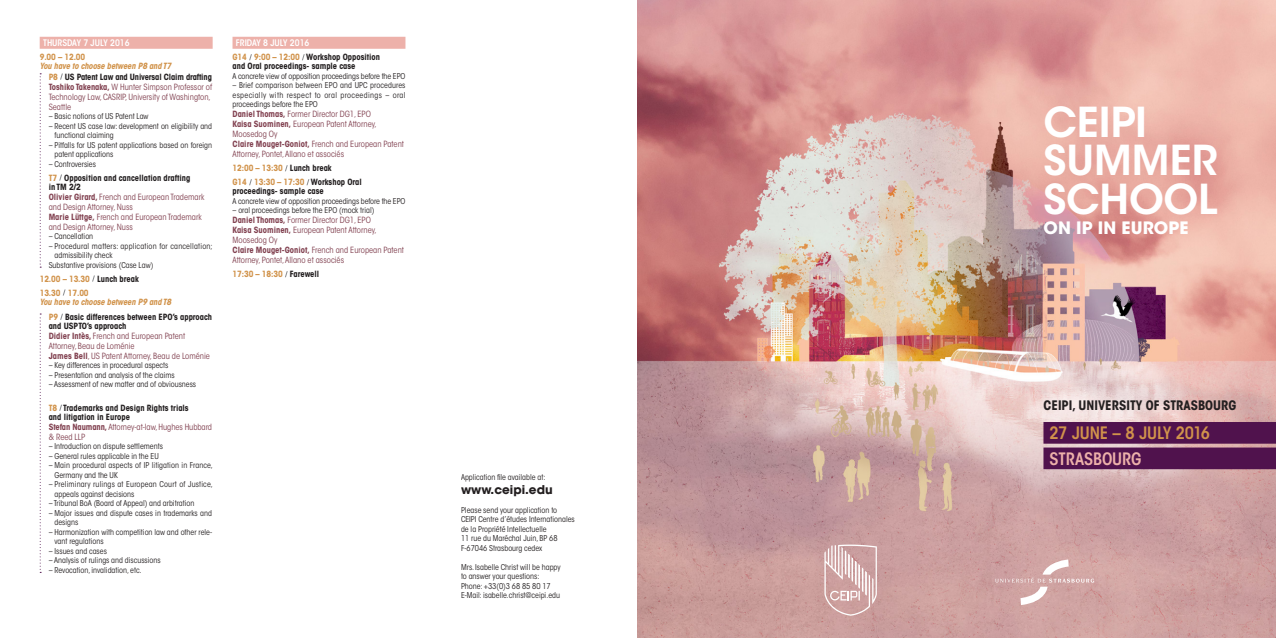
<style>
.page{position:relative;width:1276px;height:638px;background:#fff}
.page>*{position:absolute;margin:0;border:0;box-sizing:border-box;transform-origin:0 0}
.t1{font:600 41px "ITC Avant Garde Std";color:#fff}
.jour{font:600 condensed 17px "ITC Avant Garde Std";letter-spacing:-.015em;color:#d1934b}
.t2{font:700 17px "ITC Avant Garde Std";letter-spacing:.005em;color:#fff}
.jour-2{font:600 condensed 17px "ITC Avant Garde Std";letter-spacing:-.005em;color:#edb1aa}
.L1{font:700 condensed 13px "ITC Avant Garde Std";letter-spacing:.005em;color:#231f20}
.t3{font:700 12px "ITC Avant Garde Std";color:#231f20}
.jour-3{font:600 condensed 9px "ITC Avant Garde Std";color:#fff}
.L2{font:condensed 8.5px/10px "ITC Avant Garde Std";color:#824251}
.L1-2{font:700 condensed 8.5px/9px "ITC Avant Garde Std";color:#231f20}
.L1-3{font:italic 700 condensed 8.5px/9px "ITC Avant Garde Std";letter-spacing:-.01em;color:#d1934b}
.L1-4{font:700 condensed 8.5px "ITC Avant Garde Std";letter-spacing:-.01em;color:#d1934b}
.texte{font:condensed 8.5px/10px "ITC Avant Garde Std";letter-spacing:-.01em;color:#824251}
.texte-2{font:condensed 8px/9.5px "ITC Avant Garde Std";color:#231f20}
.texte-3{font:condensed 8px/9.5px "ITC Avant Garde Std";letter-spacing:.02em;color:#231f20}
.texte-4{font:condensed 8px/9.5px "ITC Avant Garde Std";letter-spacing:.025em;color:#231f20}
.s1{font-style:normal}
.s2{color:#d1934b}
.s3{font-weight:700}
.s4{color:#231f20}
</style>
<div class="page">
<img style="left:638px;top:0;width:638px;height:638px">
<svg style="left:824px;top:544px;width:53px;height:72px;background:#d6b4b3"></svg>
<svg style="left:995px;top:559px;width:99px;height:46px;background:#d4acab"></svg>
<div style="left:40px;top:37px;width:173px;height:12px;background:#edb1aa"></div>
<svg style="left:40px;top:73px;width:1px;height:195px"></svg>
<svg style="left:60px;top:73px;width:3px;height:7px"></svg>
<svg style="left:59px;top:174px;width:3px;height:7px"></svg>
<svg style="left:92px;top:275px;width:3px;height:7px"></svg>
<svg style="left:40px;top:313px;width:1px;height:260px"></svg>
<svg style="left:60px;top:314px;width:3px;height:6px"></svg>
<svg style="left:59px;top:405px;width:3px;height:6px"></svg>
<div style="left:232px;top:37px;width:173px;height:12px;background:#edb1aa"></div>
<svg style="left:249px;top:179px;width:3px;height:6px"></svg>
<div style="left:1043px;top:422px;width:233px;height:22px;background:#50124d"></div>
<div style="left:1043px;top:447px;width:233px;height:22px;background:#50124d"></div>
<p class="jour-3" style="left:43px;top:37px;width:88px">THURSDAY 7 JULY 2016</p>
<p class="L1-3" style="left:40px;top:53px;width:133px"><span class="s1">9.00 – 12.00<br></span>You have to choose between P8 and T7</p>
<p class="L1-2" style="left:49px;top:72px;width:165px"><span class="s2">P8</span> US Patent Law and Universal Claim drafting</p>
<p class="L2" style="left:49px;top:82px;width:165px"><span class="s3">Toshiko Takenaka,</span> W Hunter Simpson Professor of<br>Technology Law, CASRIP, University of Washington,<br>Seattle</p>
<p class="texte-2" style="left:49px;top:111px;width:101px">– Basic notions of US Patent Law</p>
<p class="texte-2" style="left:55px;top:121px;width:159px;text-indent:-6px">– Recent US case law: development on eligibility and functional claiming</p>
<p class="texte-2" style="left:55px;top:140px;width:159px;text-indent:-6px">– Pitfalls for US patent applications based on foreign patent applications</p>
<p class="texte-2" style="left:49px;top:159px;width:49px">– Controversies</p>
<p class="L1-2" style="left:49px;top:173px;width:143px"><span class="s2">T7</span> Opposition and cancellation drafting in TM 2/2</p>
<p class="L2" style="left:49px;top:192px;width:157px"><span class="s3">Olivier Girard,</span> French and European Trademark and Design Attorney, Nuss</p>
<p class="L2" style="left:49px;top:212px;width:155px"><span class="s3">Marie Lüttge,</span> French and European Trademark and Design Attorney, Nuss</p>
<p class="texte-2" style="left:49px;top:231px;width:46px">– Cancellation</p>
<p class="texte-4" style="left:55px;top:241px;width:160px;text-indent:-6px">– Procedural matters: application for cancellation; admissibility check</p>
<p class="texte-2" style="left:49px;top:260px;width:106px">Substantive provisions (Case Law)</p>
<p class="L1-4" style="left:40px;top:273px;width:101px">12.00 – 13.30 <span class="s4">Lunch break</span></p>
<p class="L1-3" style="left:40px;top:288px;width:133px"><span class="s1">13.30 17.00<br></span>You have to choose between P9 and T8</p>
<p class="L1-2" style="left:49px;top:312px;width:165px"><span class="s2">P9</span> Basic differences between EPO’s approach and USPTO’s approach</p>
<p class="L2" style="left:49px;top:331px;width:138px"><span class="s3">Didier Intès,</span> French and European Patent<br>Attorney, Beau de Loménie</p>
<p class="L2" style="left:49px;top:351px;width:163px"><span class="s3">James Bell</span>, US Patent Attorney, Beau de Loménie</p>
<p class="texte-2" style="left:49px;top:361px;width:121px">– Key differences in procedural aspects</p>
<p class="texte-2" style="left:49px;top:370px;width:127px">– Presentation and analysis of the claims</p>
<p class="texte-2" style="left:49px;top:380px;width:149px">– Assessment of new matter and of obviousness</p>
<p class="L1-2" style="left:49px;top:403px;width:142px"><span class="s2">T8</span> Trademarks and Design Rights trials and litigation in Europe</p>
<p class="texte" style="left:49px;top:422px;width:165px"><span class="s3">Stefan Naumann,</span> Attorney-at-law, Hughes Hubbard &amp; Reed LLP</p>
<p class="texte-2" style="left:49px;top:442px;width:116px">– Introduction on dispute settlements</p>
<p class="texte-2" style="left:49px;top:451px;width:112px">– General rules applicable in the EU</p>
<p class="texte-2" style="left:55px;top:461px;width:160px;text-indent:-6px">– Main procedural aspects of IP litigation in France,<br>Germany and the UK</p>
<p class="texte-3" style="left:55px;top:480px;width:160px;text-indent:-6px">– Preliminary rulings at European Court of Justice, appeals against decisions</p>
<p class="texte-2" style="left:49px;top:499px;width:147px">– Tribunal BoA (Board of Appeal) and arbitration</p>
<p class="texte-2" style="left:55px;top:508px;width:159px;text-indent:-6px">– Major issues and dispute cases in trademarks and designs</p>
<p class="texte-2" style="left:55px;top:527px;width:159px;text-indent:-6px">– Harmonization with competition law and other rele&shy;vant regulations</p>
<p class="texte-2" style="left:49px;top:546px;width:60px">– Issues and cases</p>
<p class="texte-2" style="left:49px;top:556px;width:113px">– Analysis of rulings and discussions</p>
<p class="texte-2" style="left:49px;top:565px;width:94px">– Revocation, invalidation, etc.</p>
<p class="jour-3" style="left:236px;top:37px;width:75px">FRIDAY 8 JULY 2016</p>
<p class="L1-2" style="left:232px;top:53px;width:149px"><span class="s2">G14 9:00 – 12:00</span> Workshop Opposition and Oral proceedings- sample case</p>
<p class="texte-2" style="left:232px;top:71px;width:174px">A concrete view of opposition proceedings before the EPO</p>
<p class="texte-2" style="left:232px;top:81px;width:174px;text-align:justify">– Brief comparison between EPO and UPC procedures especially with respect to oral proceedings – oral proceedings before the EPO</p>
<p class="L2" style="left:232px;top:109px;width:140px"><span class="s3">Daniel Thomas,</span> Former Director DG1, EPO</p>
<p class="L2" style="left:232px;top:119px;width:146px"><span class="s3">Kaisa Suominen,</span> European Patent Attorney,<br>Moosedog Oy</p>
<p class="L2" style="left:232px;top:139px;width:173px"><span class="s3">Claire Mouget-Goniot,</span> French and European Patent<br>Attorney, Pontet, Allano et associés</p>
<p class="L1-4" style="left:232px;top:163px;width:101px">12:00 – 13:30 <span class="s4">Lunch break</span></p>
<p class="L1-2" style="left:232px;top:178px;width:131px"><span class="s2">G14 13:30 – 17:30</span> Workshop Oral proceedings- sample case</p>
<p class="texte-2" style="left:232px;top:196px;width:174px">A concrete view of opposition proceedings before the EPO</p>
<p class="texte-2" style="left:232px;top:206px;width:143px">– oral proceedings before the EPO (mock trial)</p>
<p class="L2" style="left:232px;top:215px;width:140px"><span class="s3">Daniel Thomas,</span> Former Director DG1, EPO</p>
<p class="L2" style="left:232px;top:225px;width:146px"><span class="s3">Kaisa Suominen,</span> European Patent Attorney,<br>Moosedog Oy</p>
<p class="L2" style="left:232px;top:245px;width:173px"><span class="s3">Claire Mouget-Goniot,</span> French and European Patent<br>Attorney, Pontet, Allano et associés</p>
<p class="L1-4" style="left:232px;top:269px;width:88px">17:30 – 18:30 <span class="s4">Farewell</span></p>
<p class="texte-2" style="left:461px;top:472px;width:86px">Application file available at:</p>
<h3 class="t3" style="left:461px;top:481px;width:93px">www.ceipi.edu</h3>
<p class="texte-2" style="left:461px;top:505px;width:115px">Please send your application to<br>CEIPI Centre d’études Internationales de la Propriété Intellectuelle<br>11 rue du Maréchal Juin, BP 68<br>F-67046 Strasbourg cedex</p>
<p class="texte-2" style="left:461px;top:562px;width:101px">Mrs. Isabelle Christ will be happy to answer your questions:<br>Phone: +33(0)3 68 85 80 17<br>E-Mail: isabelle.christ@ceipi.edu</p>
<p class="t1" style="left:1043px;top:96px;width:105px">CEIPI</p>
<p class="t1" style="left:1043px;top:134px;width:176px">SUMMER</p>
<p class="t1" style="left:1043px;top:173px;width:176px">SCHOOL</p>
<p class="t2" style="left:1043px;top:217px;width:146px">ON IP IN EUROPE</p>
<p class="L1" style="left:1043px;top:397px;width:194px">CEIPI, UNIVERSITY OF STRASBOURG</p>
<p class="jour" style="left:1049px;top:422px;width:162px">27 JUNE – 8 JULY 2016</p>
<p class="jour-2" style="left:1049px;top:448px;width:93px">STRASBOURG</p>
</div>
